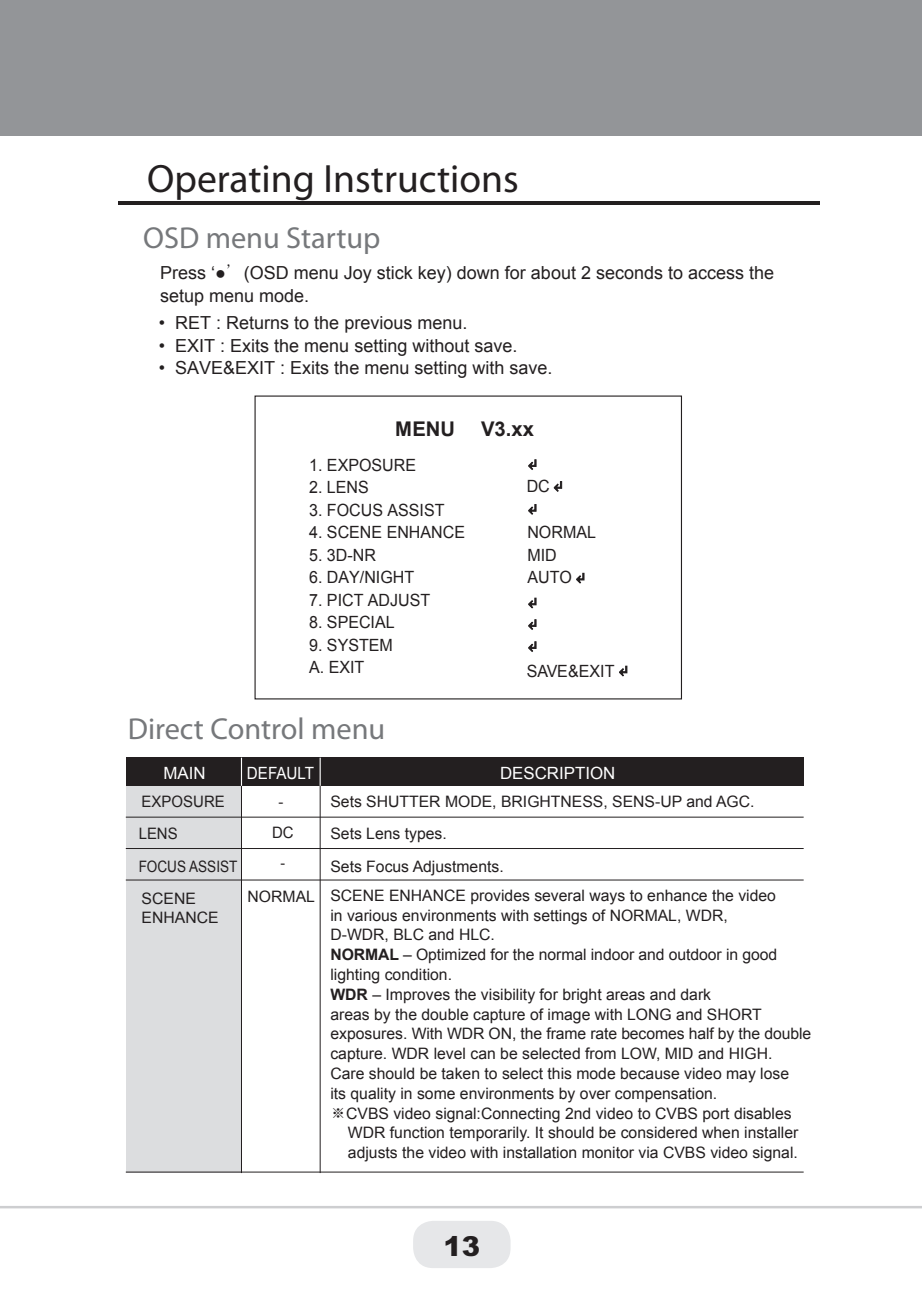
<style>
.page{position:relative;width:922px;height:1312px;background:#fff}
.page>*{position:absolute;margin:0;border:0;box-sizing:border-box;transform-origin:0 0}
.t1{font:39.5px "Candara";color:#231f20}
.t2{font:300 30.25px "Helvetica";color:#76787b}
.t3{font:900 27.5px "Arial";color:#231f20}
.t4{font:700 20.25px "Arial";color:#231f20}
.t5{font:18px/22.5px "Arial";color:#231f20}
.t6{font:17px/22.5px "Arial";color:#231f20;scale:.95 1}
.t7{font:17px "Arial";color:#fff}
.t8{font:17px "Arial";color:#fff;scale:.9 1}
.t9{font:15.75px/19.8px "Arial";color:#231f20}
.t10{font:15.75px "Arial";color:#231f20;scale:.95 1}
.t11{font:15.75px "Arial";color:#231f20;scale:.86 1}
.t12{font:14.75px "Arial";color:#231f20;scale:.95 1}
.t13{font:14.75px "Arial";color:#231f20}
.s1{font-family:"Adobe Myungjo Std";font-weight:500}
.s2{font-weight:700}
</style>
<div class="page">
<svg style="left:528px;top:459px;width:9px;height:11px"></svg>
<svg style="left:528px;top:504px;width:9px;height:11px"></svg>
<svg style="left:528px;top:597px;width:9px;height:12px"></svg>
<svg style="left:528px;top:619px;width:9px;height:11px"></svg>
<svg style="left:528px;top:641px;width:9px;height:11px"></svg>
<svg style="left:619px;top:665px;width:9px;height:12px"></svg>
<svg style="left:576px;top:573px;width:9px;height:11px"></svg>
<svg style="left:554px;top:481px;width:8px;height:11px"></svg>
<div style="left:126px;top:786px;width:115px;height:387px;background:#dcdddf"></div>
<div style="left:126px;top:757px;width:678px;height:29px;background:#231f20"></div>
<hr style="left:241px;top:786px;width:1px;height:387px;background:#231f20">
<hr style="left:320px;top:786px;width:1px;height:387px;background:#231f20">
<hr style="left:126px;top:817px;width:678px;height:1px;background:#231f20">
<svg style="left:241px;top:757px;width:1px;height:29px"></svg>
<svg style="left:320px;top:757px;width:1px;height:29px"></svg>
<hr style="left:126px;top:848px;width:678px;height:1px;background:#231f20">
<hr style="left:126px;top:879px;width:678px;height:1px;background:#231f20">
<hr style="left:126px;top:1171px;width:678px;height:1px;background:#231f20">
<hr style="left:118px;top:201px;width:702px;height:4px;background:#231f20">
<div style="left:0;top:0;width:922px;height:136px;background:#939598"></div>
<hr style="left:0;top:1206px;width:922px;height:2px;background:#cdced0">
<div style="left:413px;top:1221px;width:98px;height:47px;background:#e6e7e9;border-radius:20px"></div>
<h1 class="t1" style="left:147px;top:154px;width:373px">Operating Instructions</h1>
<h2 class="t2" style="left:143px;top:219px;width:239px">OSD menu Startup</h2>
<p class="t5" style="left:160px;top:262px;width:616px">Press ‘●<span class="s1">’</span>(OSD menu Joy stick key) down for about 2 seconds to access the setup menu mode.</p>
<p class="t5" style="left:159px;top:312px;width:310px">• RET : Returns to the previous menu.</p>
<p class="t5" style="left:159px;top:334px;width:360px">• EXIT : Exits the menu setting without save.</p>
<p class="t5" style="left:159px;top:357px;width:395px">• SAVE&amp;EXIT : Exits the menu setting with save.</p>
<p class="t4" style="left:395px;top:416px;width:61px">MENU</p>
<p class="t4" style="left:481px;top:416px;width:54px">V3.xx</p>
<p class="t6" style="left:309px;top:454px;width:114px">1. EXPOSURE</p>
<p class="t6" style="left:309px;top:476px;width:64px">2. LENS</p>
<p class="t6" style="left:309px;top:499px;width:144px">3. FOCUS ASSIST</p>
<p class="t6" style="left:309px;top:521px;width:166px">4. SCENE ENHANCE</p>
<p class="t6" style="left:309px;top:544px;width:72px">5. 3D-NR</p>
<p class="t6" style="left:309px;top:566px;width:112px">6. DAY/NIGHT</p>
<p class="t6" style="left:309px;top:589px;width:129px">7. PICT ADJUST</p>
<p class="t6" style="left:309px;top:611px;width:92px">8. SPECIAL</p>
<p class="t6" style="left:309px;top:634px;width:90px">9. SYSTEM<br>A. EXIT</p>
<p class="t6" style="left:527px;top:475px;width:26px">DC</p>
<p class="t6" style="left:527px;top:521px;width:74px">NORMAL<br>MID<br>AUTO</p>
<p class="t6" style="left:527px;top:660px;width:94px">SAVE&amp;EXIT</p>
<h2 class="t2" style="left:128px;top:710px;width:259px">Direct Control menu</h2>
<p class="t7" style="left:163px;top:762px;width:44px">MAIN</p>
<p class="t8" style="left:247px;top:762px;width:76px">DEFAULT</p>
<p class="t7" style="left:500px;top:762px;width:117px">DESCRIPTION</p>
<p class="t10" style="left:142px;top:791px;width:89px">EXPOSURE</p>
<p class="t13" style="left:278px;top:792px;width:6px">-</p>
<p class="t9" style="left:330px;top:792px;width:426px">Sets SHUTTER MODE, BRIGHTNESS, SENS-UP and AGC.</p>
<p class="t10" style="left:139px;top:823px;width:43px">LENS</p>
<p class="t10" style="left:272px;top:822px;width:24px">DC</p>
<p class="t9" style="left:330px;top:824px;width:118px">Sets Lens types.</p>
<p class="t11" style="left:139px;top:856px;width:116px">FOCUS ASSIST</p>
<p class="t9" style="left:330px;top:856px;width:175px">Sets Focus Adjustments.</p>
<p class="t12" style="left:281px;top:853px;width:6px">-</p>
<p class="t9" style="left:142px;top:889px;width:79px;line-height:19px">SCENE<br>ENHANCE</p>
<p class="t9" style="left:330px;top:885px;width:482px;text-indent:-83px">NORMAL SCENE ENHANCE provides several ways to enhance the video<br>in various environments with settings of NORMAL, WDR,<br>D-WDR, BLC and HLC.<br><span class="s2">NORMAL</span> – Optimized for the normal indoor and outdoor in good lighting condition.<br><span class="s2">WDR</span> – Improves the visibility for bright areas and dark<br>areas by the double capture of image with LONG and SHORT exposures. With WDR ON, the frame rate becomes half by the double capture. WDR level can be selected from LOW, MID and HIGH.<br>Care should be taken to select this mode because video may lose<br>its quality in some environments by over compensation.<br><span class="s1">※</span>CVBS video signal:Connecting 2nd video to CVBS port disables</p>
<p class="t9" style="left:348px;top:1123px;width:452px">WDR function temporarily. It should be considered when installer adjusts the video with installation monitor via CVBS video signal.</p>
<h3 class="t3" style="left:443px;top:1228px;width:38px">13</h3>
</div>
